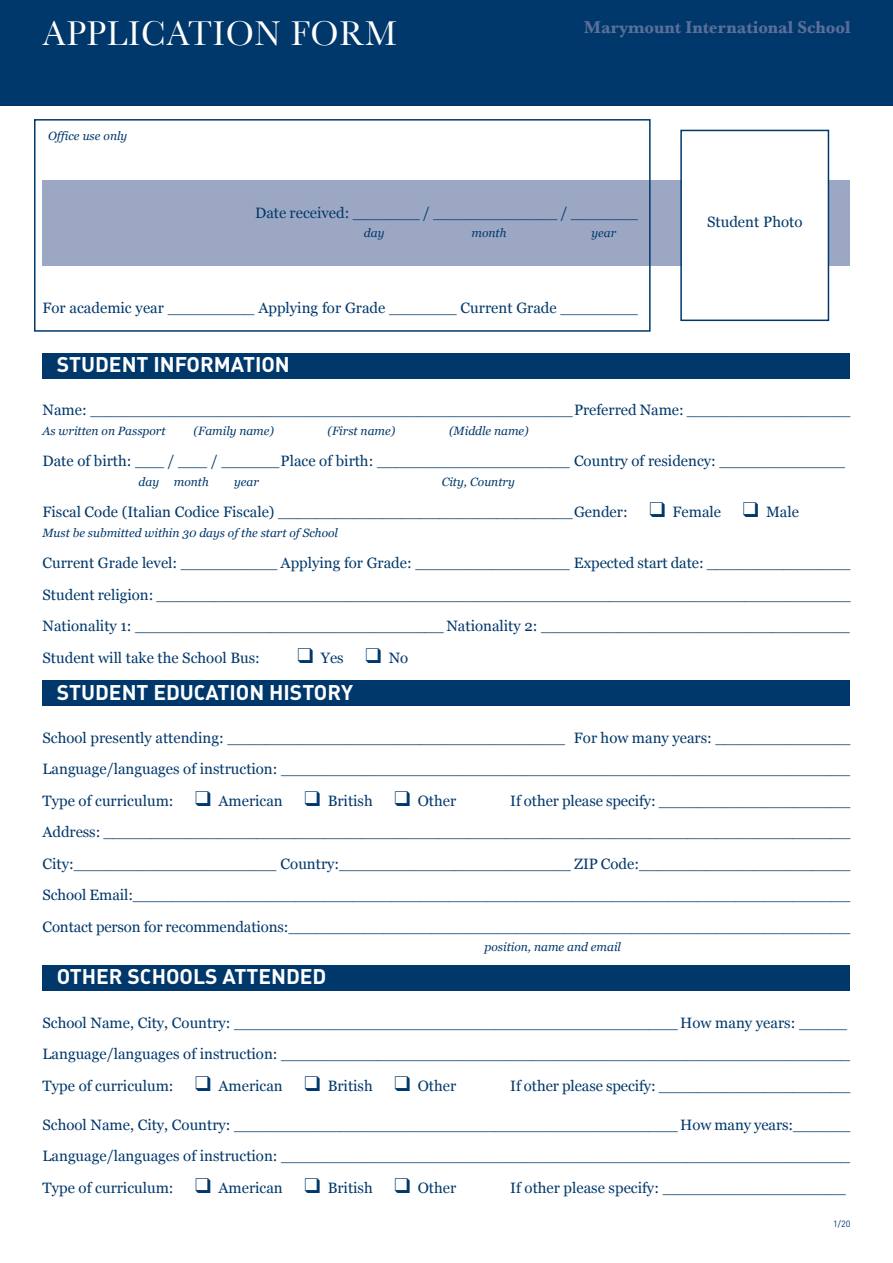
<style>
.page{position:relative;width:893px;height:1263px;background:#fff}
.page>*{position:absolute;margin:0;border:0;box-sizing:border-box;transform-origin:0 0}
.t1{font:36px "Baskerville";letter-spacing:.025em;color:#fff;scale:.95 1}
.t2{font:21px "DIN Bold Alternate";color:#fff}
.t3{font:700 18px "Baskerville";color:#596f98;scale:.95 1}
.t4{font:15px/31.5px "Georgia";color:#01386b;text-align:justify}
.t5{font:italic 12px "Georgia";color:#01386b}
.t6{font:9px "DIN";color:#01386b}
</style>
<div class="page">
<div style="left:0;top:0;width:893px;height:106px;background:#01386b"></div>
<div style="left:43px;top:353px;width:807px;height:25px;background:#01386b"></div>
<div style="left:43px;top:680px;width:807px;height:26px;background:#01386b"></div>
<div style="left:43px;top:965px;width:807px;height:26px;background:#01386b"></div>
<div style="left:43px;top:181px;width:807px;height:85px;background:#9ca7c4"></div>
<div style="left:682px;top:131px;width:146px;height:189px;background:#fff"></div>
<div style="left:680px;top:130px;width:149px;height:191px;border:2px solid #01386b"></div>
<div style="left:34px;top:119px;width:617px;height:213px;border:2px solid #01386b"></div>
<h1 class="t1" style="left:43px;top:13px;width:375px">APPLICATION FORM</h1>
<p class="t3" style="left:584px;top:17px;width:282px">Marymount International School</p>
<p class="t5" style="left:48px;top:129px;width:81px">Office use only</p>
<p class="t4" style="left:255px;top:197px;width:384px">Date received: _______ / _____________ / _______</p>
<p class="t5" style="left:364px;top:226px;width:22px">day</p>
<p class="t5" style="left:471px;top:226px;width:36px">month</p>
<p class="t5" style="left:591px;top:226px;width:26px">year</p>
<p class="t4" style="left:43px;top:292px;width:597px">For academic year _________ Applying for Grade _______ Current Grade ________</p>
<p class="t4" style="left:707px;top:206px;width:97px">Student Photo</p>
<h2 class="t2" style="left:57px;top:353px;width:235px">STUDENT INFORMATION</h2>
<p class="t4" style="left:43px;top:394px;width:809px">Name: __________________________________________________Preferred Name: _________________</p>
<p class="t5" style="left:43px;top:424px;width:125px">As written on Passport</p>
<p class="t5" style="left:194px;top:424px;width:82px">(Family name)</p>
<p class="t5" style="left:328px;top:424px;width:69px">(First name)</p>
<p class="t5" style="left:449px;top:424px;width:81px">(Middle name)</p>
<p class="t4" style="left:43px;top:445px;width:804px">Date of birth: ___ / ___ / ______Place of birth: ____________________ Country of residency: _____________</p>
<p class="t5" style="left:139px;top:475px;width:72px">day month</p>
<p class="t5" style="left:234px;top:475px;width:26px">year</p>
<p class="t5" style="left:442px;top:475px;width:75px">City, Country</p>
<p class="t4" style="left:43px;top:496px;width:758px">Fiscal Code (Italian Codice Fiscale) _______________________________Gender: ❑ Female ❑ Male</p>
<p class="t5" style="left:43px;top:526px;width:297px">Must be submitted within 30 days of the start of School</p>
<p class="t4" style="left:43px;top:547px;width:810px">Current Grade level: __________ Applying for Grade: ________________ Expected start date: _______________ Student religion: ________________________________________________________________________ Nationality 1: ________________________________ Nationality 2: ________________________________ Student will take the School Bus:</p>
<p class="t4" style="left:298px;top:642px;width:112px">❑ Yes ❑ No</p>
<h2 class="t2" style="left:57px;top:680px;width:298px">STUDENT EDUCATION HISTORY</h2>
<p class="t4" style="left:43px;top:722px;width:809px">School presently attending: ___________________________________ For how many years: ______________ Language/languages of instruction: ___________________________________________________________ Type of curriculum: ❑ American ❑ British ❑ Other</p>
<p class="t4" style="left:42px;top:785px;width:809px;text-indent:468px">If other please specify: ____________________ Address: ______________________________________________________________________________ City:_____________________ Country:________________________ ZIP Code:______________________ School Email:___________________________________________________________________________ Contact person for recommendations:___________________________________________________________</p>
<p class="t5" style="left:485px;top:940px;width:138px">position, name and email</p>
<h2 class="t2" style="left:57px;top:965px;width:271px">OTHER SCHOOLS ATTENDED</h2>
<p class="t4" style="left:43px;top:1007px;width:809px;text-align:left">School Name, City, Country: ______________________________________________ How many years: _____<br>Language/languages of instruction: ___________________________________________________________<br>Type of curriculum: ❑ American ❑ British ❑ Other</p>
<p class="t4" style="left:510px;top:1070px;width:342px">If other please specify: ____________________</p>
<p class="t4" style="left:43px;top:1109px;width:809px">School Name, City, Country: ______________________________________________ How many years:______ Language/languages of instruction: ___________________________________________________________ Type of curriculum: ❑ American ❑ British ❑ Other</p>
<p class="t4" style="left:510px;top:1172px;width:337px">If other please specify: ___________________</p>
<p class="t6" style="left:833px;top:1219px;width:19px">1/20</p>
</div>
